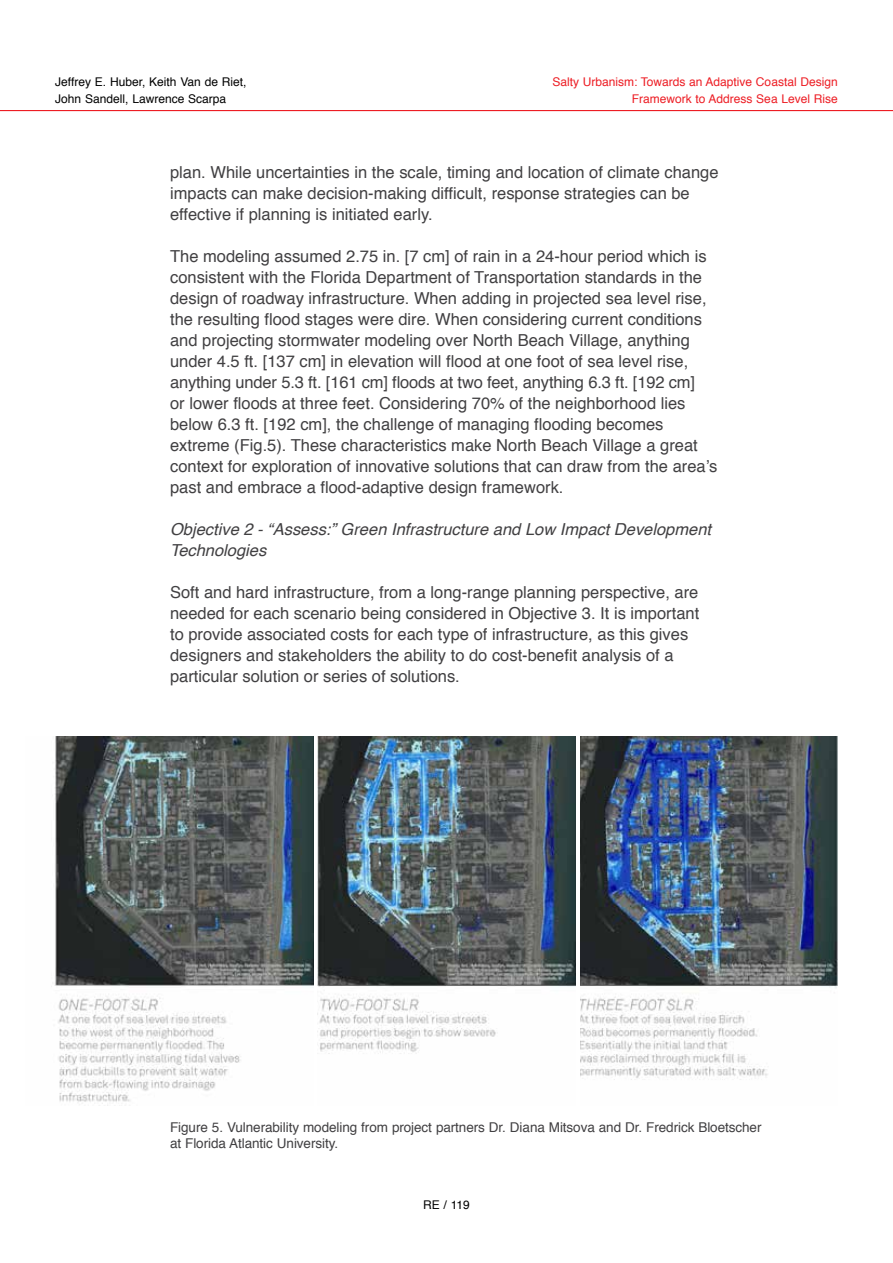
<style>
.page{position:relative;width:893px;height:1263px;background:#fff}
.page>*{position:absolute;margin:0;border:0;box-sizing:border-box;transform-origin:0 0}
.t1{font:16.5px/21px "Helvetica";color:#414042}
.t2{font:italic 16.5px/21px "Helvetica";color:#414042}
.t3{font:13.5px/16.5px "Helvetica";letter-spacing:-.005em;color:#414042}
.t4{font:12px/17.2px "Helvetica";color:#ed1d24;text-align:right}
.t5{font:12px/17.2px "Helvetica";color:#000}
</style>
<div class="page">
<hr style="left:0;top:110px;width:893px;height:1px;background:#ed1d24">
<img style="left:55px;top:737px;width:258px;height:367px">
<img style="left:318px;top:737px;width:258px;height:317px">
<img style="left:580px;top:737px;width:258px;height:343px">
<p class="t5" style="left:55px;top:74px;width:193px">Jeffrey E. Huber, Keith Van de Riet,<br>John Sandell, Lawrence Scarpa</p>
<p class="t4" style="left:552px;top:74px;width:287px">Salty Urbanism: Towards an Adaptive Coastal Design<br>Framework to Address Sea Level Rise</p>
<p class="t1" style="left:170px;top:162px;width:550px">plan. While uncertainties in the scale, timing and location of climate change impacts can make decision-making difficult, response strategies can be effective if planning is initiated early.</p>
<p class="t1" style="left:170px;top:246px;width:549px">The modeling assumed 2.75 in. [7 cm] of rain in a 24-hour period which is consistent with the Florida Department of Transportation standards in the design of roadway infrastructure. When adding in projected sea level rise, the resulting flood stages were dire. When considering current conditions and projecting stormwater modeling over North Beach Village, anything under 4.5 ft. [137 cm] in elevation will flood at one foot of sea level rise, anything under 5.3 ft. [161 cm] floods at two feet, anything 6.3 ft. [192 cm]<br>or lower floods at three feet. Considering 70% of the neighborhood lies below 6.3 ft. [192 cm], the challenge of managing flooding becomes extreme (Fig.5). These characteristics make North Beach Village a great context for exploration of innovative solutions that can draw from the area’s past and embrace a flood-adaptive design framework.</p>
<p class="t2" style="left:170px;top:519px;width:543px">Objective 2 - “Assess:” Green Infrastructure and Low Impact Development<br>Technologies</p>
<p class="t1" style="left:170px;top:582px;width:531px">Soft and hard infrastructure, from a long-range planning perspective, are needed for each scenario being considered in Objective 3. It is important to provide associated costs for each type of infrastructure, as this gives designers and stakeholders the ability to do cost-benefit analysis of a particular solution or series of solutions.</p>
<p class="t3" style="left:170px;top:1119px;width:593px">Figure 5. Vulnerability modeling from project partners Dr. Diana Mitsova and Dr. Fredrick Bloetscher at Florida Atlantic University.</p>
<p class="t5" style="left:423px;top:1196px;width:48px">RE / 119</p>
</div>
